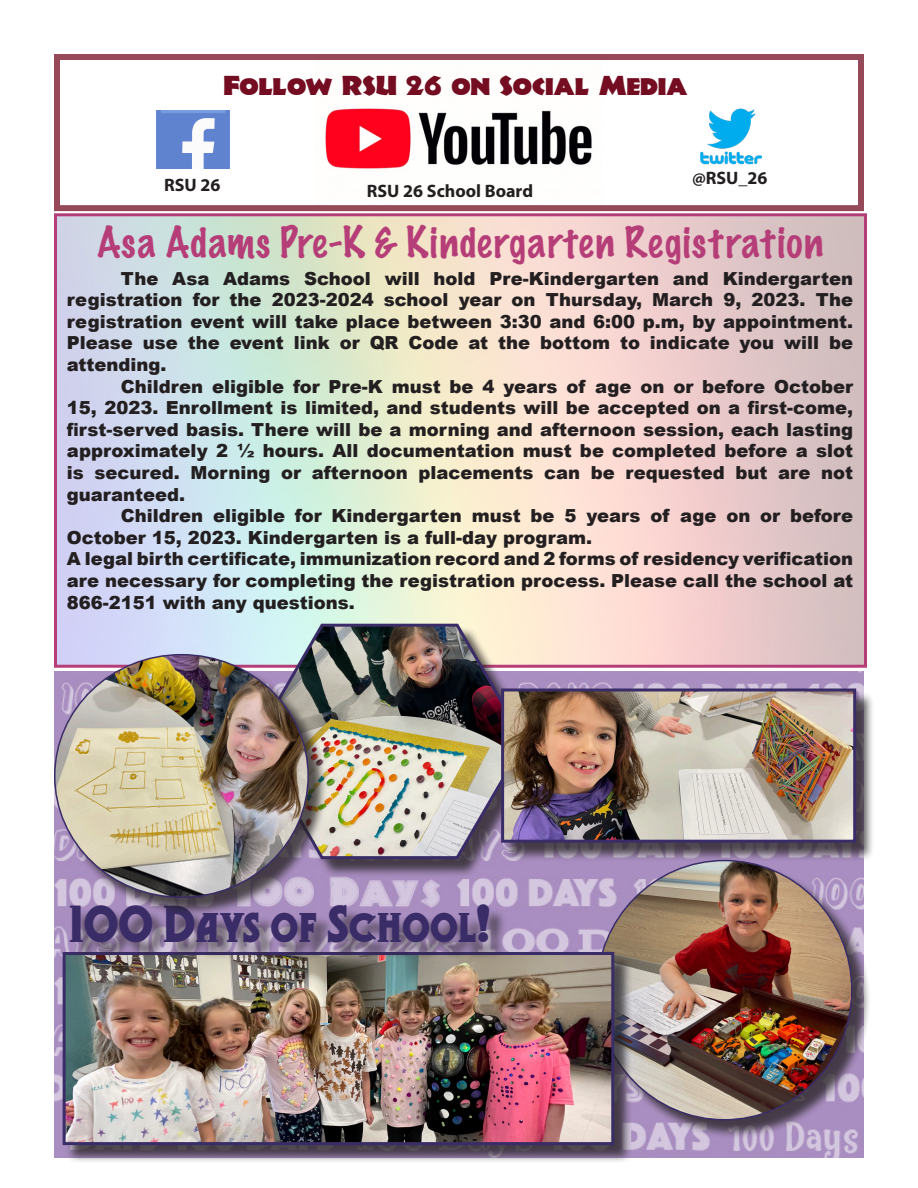
<style>
.page{position:relative;width:918px;height:1188px;background:#fff}
.page>*{position:absolute;margin:0;border:0;box-sizing:border-box;transform-origin:0 0}
.t1{font:45px "Gramophone NF";color:#3a2d67}
.t2{font:100 39px "Marker Felt";letter-spacing:.035em;color:#b63e78}
.t3{font:27px "Jungle Fever NF";color:#740d21}
.t4{font:900 18px/21.6px "Arial";color:#231f20;text-align:justify}
.t5{font:700 18px "Myriad Pro";color:#231f20}
</style>
<div class="page">
<img style="left:315px;top:108px;width:288px;height:104px">
<img style="left:156px;top:110px;width:74px;height:59px">
<img style="left:700px;top:108px;width:62px;height:57px">
<div style="left:54px;top:213px;width:813px;height:455px;border:3px solid #b63e78"></div>
<img style="left:54px;top:671px;width:810px;height:486px">
<div style="left:598px;top:862px;width:273px;height:277px;background:#231f20;opacity:.75"></div>
<img style="left:597px;top:861px;width:255px;height:259px">
<div style="left:65px;top:954px;width:568px;height:210px;background:#231f20;opacity:.75"></div>
<img style="left:67px;top:956px;width:543px;height:185px">
<div style="left:63px;top:952px;width:551px;height:193px;border:3px solid #3a2d67"></div>
<div style="left:256px;top:626px;width:288px;height:252px;background:#231f20;opacity:.75"></div>
<img style="left:251px;top:621px;width:277px;height:240px">
<div style="left:503px;top:691px;width:372px;height:170px;background:#231f20;opacity:.75"></div>
<img style="left:505px;top:692px;width:347px;height:147px">
<div style="left:501px;top:688px;width:355px;height:155px;border:3px solid #3a2d67"></div>
<div style="left:73px;top:907px;width:435px;height:54px;background:#231f20;opacity:.58"></div>
<div style="left:56px;top:656px;width:271px;height:260px;background:#231f20;opacity:.75"></div>
<img style="left:55px;top:655px;width:253px;height:242px">
<p class="t3" style="left:224px;top:70px;width:466px">Follow RSU 26 on Social Media</p>
<p class="t5" style="left:164px;top:173px;width:58px">RSU 26</p>
<p class="t5" style="left:692px;top:166px;width:77px">@RSU_26</p>
<p class="t5" style="left:367px;top:179px;width:168px">RSU 26 School Board</p>
<p class="t2" style="left:97px;top:212px;width:728px">Asa Adams Pre-K &amp; Kindergarten Registration</p>
<p class="t4" style="left:67px;top:267px;width:788px;text-indent:54px">The Asa Adams School will hold Pre-Kindergarten and Kindergarten registration for the 2023-2024 school year on Thursday, March 9, 2023. The registration event will take place between 3:30 and 6:00 p.m, by appointment.<br>Please use the event link or QR Code at the bottom to indicate you will be attending.</p>
<p class="t4" style="left:67px;top:375px;width:788px;text-indent:54px">Children eligible for Pre-K must be 4 years of age on or before October 15, 2023. Enrollment is limited, and students will be accepted on a first-come, first-served basis. There will be a morning and afternoon session, each lasting approximately 2 ½ hours. All documentation must be completed before a slot is secured. Morning or afternoon placements can be requested but are not guaranteed.</p>
<p class="t4" style="left:67px;top:504px;width:788px;text-indent:54px">Children eligible for Kindergarten must be 5 years of age on or before<br>October 15, 2023. Kindergarten is a full-day program.</p>
<p class="t4" style="left:67px;top:548px;width:788px">A legal birth certificate, immunization record and 2 forms of residency verification are necessary for completing the registration process. Please call the school at 866-2151 with any questions.</p>
<p class="t1" style="left:69px;top:895px;width:423px">100 Days of School!</p>
</div>
